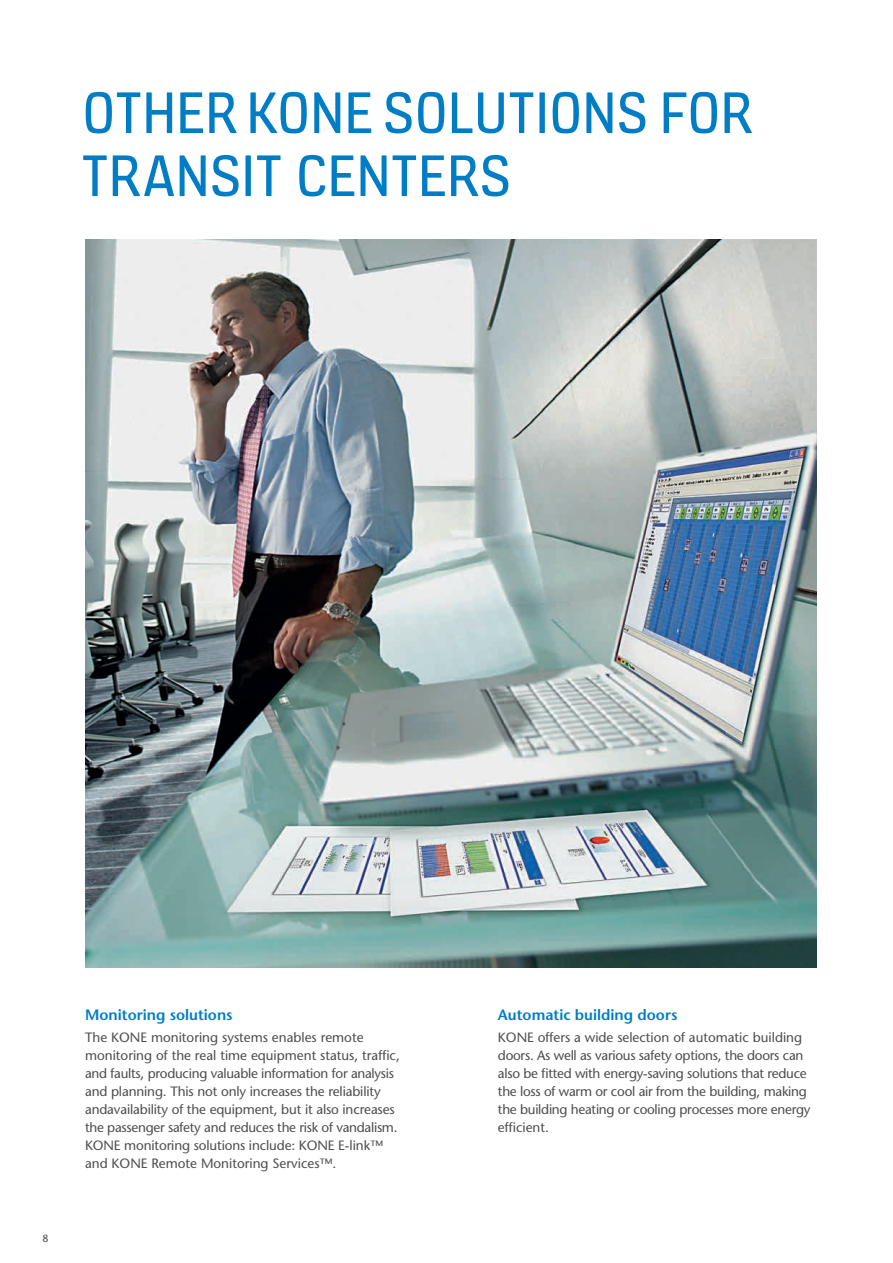
<style>
.page{position:relative;width:893px;height:1263px;background:#fff}
.page>*{position:absolute;margin:0;border:0;box-sizing:border-box;transform-origin:0 0}
.t1{font:63px/63px "KONE Information v 13";color:#007dc5}
.t2{font:600 15px "Stone Sans";color:#007dc5}
.t3{font:13.5px/18px "Stone Sans";letter-spacing:-.01em;color:#4d4d4f}
.t4{font:10.5px "Stone Sans";color:#4d4d4f}
</style>
<div class="page">
<img style="left:85px;top:240px;width:731px;height:727px">
<h1 class="t1" style="left:82px;top:78px;width:672px">OTHER KONE SOLUTIONS FOR<br>TRANSIT CENTERS</h1>
<p class="t4" style="left:43px;top:1231px;width:8px">8</p>
<p class="t2" style="left:85px;top:1005px;width:149px">Monitoring solutions</p>
<p class="t3" style="left:85px;top:1028px;width:316px">The KONE monitoring systems enables remote monitoring of the real time equipment status, traffic, and faults, producing valuable information for analysis and planning. This not only increases the reliability andavailability of the equipment, but it also increases the passenger safety and reduces the risk of vandalism.<br>KONE monitoring solutions include: KONE E-link™ and KONE Remote Monitoring Services™.</p>
<p class="t2" style="left:498px;top:1005px;width:181px">Automatic building doors</p>
<p class="t3" style="left:498px;top:1028px;width:314px">KONE offers a wide selection of automatic building doors. As well as various safety options, the doors can also be fitted with energy-saving solutions that reduce the loss of warm or cool air from the building, making the building heating or cooling processes more energy efficient.</p>
</div>
